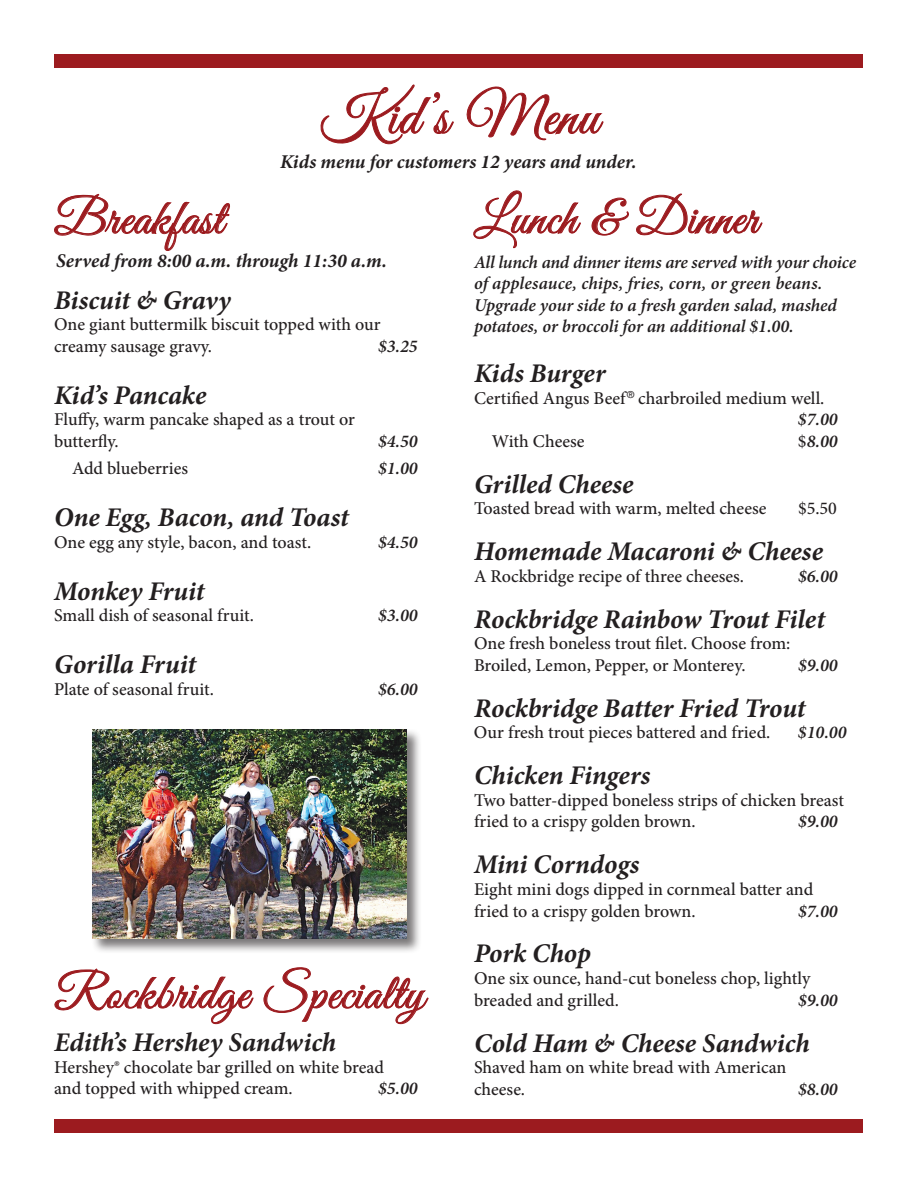
<style>
.page{position:relative;width:918px;height:1188px;background:#fff}
.page>*{position:absolute;margin:0;border:0;box-sizing:border-box;transform-origin:0 0}
.t1{font:57px "Great Vibes";letter-spacing:.02em;color:#9c1b1f}
.t2{font:49.5px "Great Vibes";letter-spacing:.02em;color:#9c1b1f}
.t3{font:italic 700 27px "Minion Pro";letter-spacing:-.005em;color:#231f20}
.t4{font:italic 700 19.5px "Minion Pro";color:#231f20}
.t5{font:500 18px/21.6px "Minion Pro";color:#231f20}
.t6{font:italic 600 18px/21.6px "Minion Pro";letter-spacing:-.005em;color:#231f20}
.s1{font-weight:600;font-style:italic}
.s2{font-weight:500;font-style:normal}
</style>
<div class="page">
<div style="left:54px;top:54px;width:809px;height:14px;background:#9c1b1f"></div>
<div style="left:54px;top:1120px;width:809px;height:13px;background:#9c1b1f"></div>
<svg style="left:320px;top:84px;width:134px;height:61px"></svg>
<svg style="left:466px;top:86px;width:137px;height:55px"></svg>
<svg style="left:54px;top:968px;width:199px;height:56px"></svg>
<svg style="left:264px;top:967px;width:164px;height:57px"></svg>
<svg style="left:54px;top:194px;width:176px;height:57px"></svg>
<svg style="left:473px;top:190px;width:108px;height:58px"></svg>
<svg style="left:591px;top:193px;width:171px;height:43px"></svg>
<div style="left:91px;top:728px;width:331px;height:226px;background:#231f20;opacity:.6"></div>
<img style="left:93px;top:729px;width:314px;height:210px">
<h1 class="t1" style="left:321px;top:85px;width:279px">Kid’s Menu</h1>
<p class="t4" style="left:280px;top:148px;width:358px">Kids menu for customers 12 years and under.</p>
<h2 class="t2" style="left:54px;top:191px;width:171px">Breakfast</h2>
<h2 class="t2" style="left:474px;top:191px;width:286px">Lunch &amp; Dinner</h2>
<h3 class="t3" style="left:54px;top:281px;width:178px">Biscuit &amp; Gravy</h3>
<p class="t5" style="left:54px;top:314px;width:328px">One giant buttermilk biscuit topped with our creamy sausage gravy.</p>
<p class="t4" style="left:56px;top:247px;width:332px">Served from 8:00 a.m. through 11:30 a.m.</p>
<p class="t6" style="left:474px;top:251px;width:384px">All lunch and dinner items are served with your choice of applesauce, chips, fries, corn, or green beans.<br>Upgrade your side to a fresh garden salad, mashed potatoes, or broccoli for an additional $1.00.</p>
<h3 class="t3" style="left:474px;top:354px;width:133px">Kids Burger</h3>
<p class="t5" style="left:798px;top:387px;width:41px;text-indent:-324px">Certified Angus Beef <sup>®</sup> charbroiled medium well. <span class="s1">$7.00</span></p>
<p class="t5" style="left:492px;top:430px;width:94px">With Cheese</p>
<p class="t6" style="left:798px;top:430px;width:41px"><span class="s2">$</span>8.00</p>
<h3 class="t3" style="left:474px;top:465px;width:161px">Grilled Cheese</h3>
<p class="t5" style="left:474px;top:498px;width:294px">Toasted bread with warm, melted cheese</p>
<p class="t5" style="left:798px;top:498px;width:40px">$5.50</p>
<h3 class="t3" style="left:474px;top:532px;width:351px">Homemade Macaroni &amp; Cheese</h3>
<p class="t5" style="left:474px;top:565px;width:272px">A Rockbridge recipe of three cheeses.</p>
<p class="t6" style="left:798px;top:565px;width:41px">$6.00</p>
<h3 class="t3" style="left:474px;top:600px;width:352px">Rockbridge Rainbow Trout Filet</h3>
<p class="t5" style="left:474px;top:633px;width:318px">One fresh boneless trout filet. Choose from:<br>Broiled, Lemon, Pepper, or Monterey.</p>
<p class="t6" style="left:378px;top:335px;width:41px">$3.25</p>
<h3 class="t3" style="left:54px;top:376px;width:154px">Kid’s Pancake</h3>
<p class="t5" style="left:54px;top:409px;width:302px">Fluffy, warm pancake shaped as a trout or butterfly.</p>
<p class="t6" style="left:378px;top:430px;width:41px">$4.50</p>
<p class="t5" style="left:72px;top:458px;width:118px">Add blueberries</p>
<p class="t6" style="left:378px;top:458px;width:41px">$1.00</p>
<h3 class="t3" style="left:54px;top:499px;width:296px">One Egg, Bacon, and Toast</h3>
<p class="t5" style="left:54px;top:531px;width:259px">One egg any style, bacon, and toast.</p>
<p class="t6" style="left:378px;top:531px;width:41px">$4.50</p>
<h3 class="t3" style="left:54px;top:572px;width:152px">Monkey Fruit</h3>
<p class="t5" style="left:54px;top:605px;width:201px">Small dish of seasonal fruit.</p>
<p class="t6" style="left:378px;top:605px;width:41px">$3.00</p>
<h3 class="t3" style="left:54px;top:646px;width:144px">Gorilla Fruit</h3>
<p class="t5" style="left:54px;top:678px;width:162px">Plate of seasonal fruit.</p>
<p class="t6" style="left:378px;top:678px;width:41px">$6.00</p>
<p class="t6" style="left:798px;top:654px;width:41px">$9.00</p>
<h3 class="t3" style="left:474px;top:689px;width:333px">Rockbridge Batter Fried Trout</h3>
<p class="t5" style="left:474px;top:722px;width:298px">Our fresh trout pieces battered and fried.</p>
<p class="t6" style="left:798px;top:722px;width:50px">$10.00</p>
<h3 class="t3" style="left:474px;top:756px;width:178px">Chicken Fingers</h3>
<p class="t5" style="left:474px;top:789px;width:372px">Two batter-dipped boneless strips of chicken breast fried to a crispy golden brown.</p>
<p class="t6" style="left:798px;top:811px;width:41px">$9.00</p>
<h2 class="t2" style="left:54px;top:966px;width:372px">Rockbridge Specialty</h2>
<h3 class="t3" style="left:54px;top:1023px;width:284px">Edith’s Hershey Sandwich</h3>
<p class="t5" style="left:54px;top:1056px;width:332px">Hershey® chocolate bar grilled on white bread and topped with whipped cream.</p>
<p class="t6" style="left:378px;top:1077px;width:41px">$5.00</p>
<h3 class="t3" style="left:474px;top:846px;width:167px">Mini Corndogs</h3>
<p class="t5" style="left:474px;top:878px;width:341px">Eight mini dogs dipped in cornmeal batter and fried to a crispy golden brown.</p>
<p class="t6" style="left:798px;top:900px;width:41px">$7.00</p>
<h3 class="t3" style="left:474px;top:935px;width:118px">Pork Chop</h3>
<p class="t5" style="left:474px;top:968px;width:338px">One six ounce, hand-cut boneless chop, lightly breaded and grilled.</p>
<p class="t6" style="left:798px;top:989px;width:41px">$9.00</p>
<h3 class="t3" style="left:474px;top:1024px;width:337px">Cold Ham &amp; Cheese Sandwich</h3>
<p class="t5" style="left:474px;top:1057px;width:314px">Shaved ham on white bread with American cheese.</p>
<p class="t6" style="left:798px;top:1078px;width:41px">$8.00</p>
</div>
